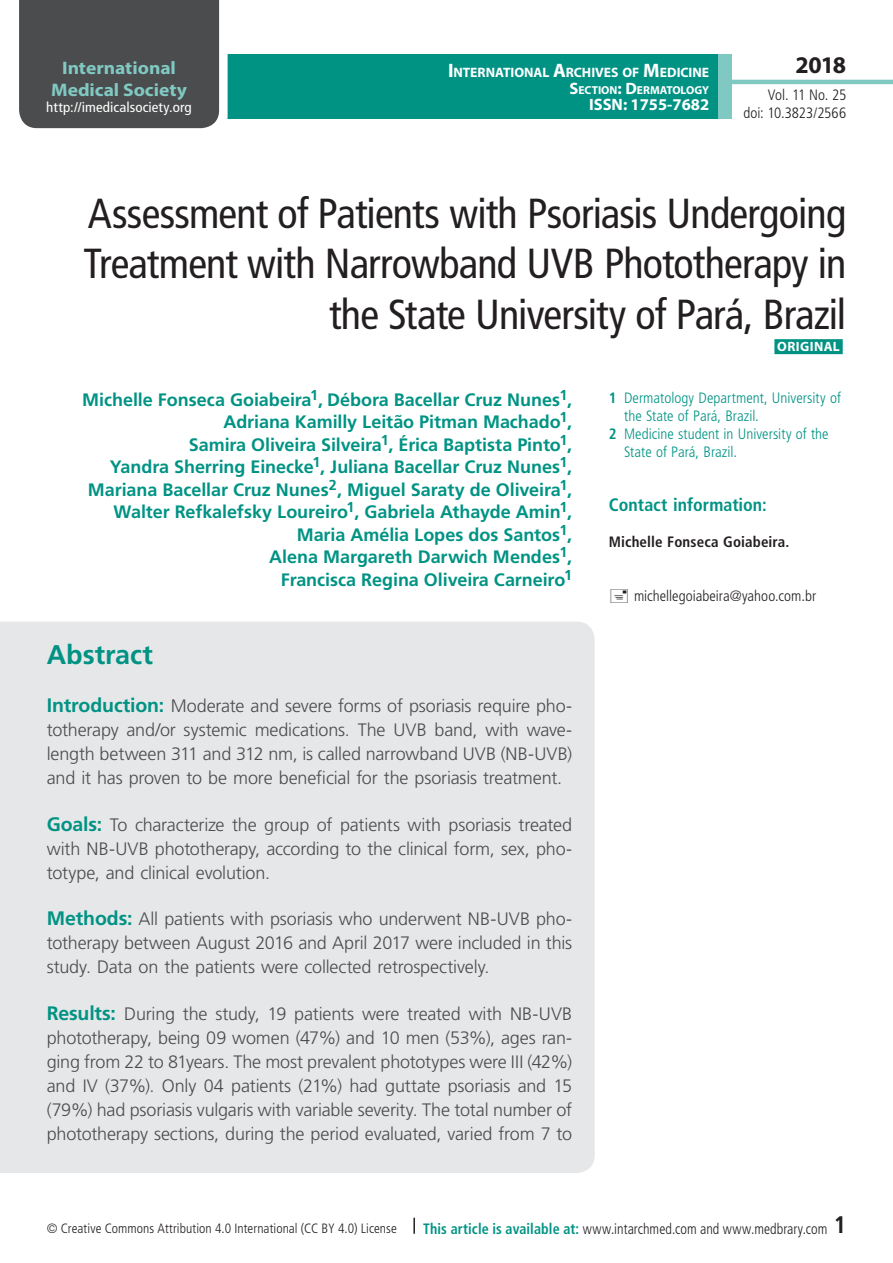
<style>
.page{position:relative;width:893px;height:1263px;background:#fff}
.page>*{position:absolute;margin:0;border:0;box-sizing:border-box;transform-origin:0 0}
.t1{font:condensed 42px/50.4px "Frutiger LT Std";letter-spacing:-.02em;color:#231f20;text-align:right}
.t2{font:700 27px "Frutiger LT Std";letter-spacing:-.005em;color:#009384}
.t3{font:700 24px "Myriad Pro";color:#231f20}
.t4{font:700 condensed 24px "Frutiger LT Std";color:#231f20}
.t5{font:700 18.15px/21.8px "Myriad Pro";color:#80c9c2;text-align:center;scale:1.07 1}
.t6{font:300 18px/24px "Frutiger LT Std";letter-spacing:-.01em;color:#4b4c4d;text-align:justify}
.t7{font:700 18px/22.5px "Frutiger LT Std";letter-spacing:-.005em;color:#009384;text-align:right}
.t8{font:700 condensed 18px "Frutiger LT Std";color:#009384}
.t9{font:700 16.5px "Myriad Pro";color:#fff}
.t10{font:300 condensed 15px "Frutiger LT Std";color:#009384}
.t11{font:300 condensed 15px "Frutiger LT Std";color:#231f20;scale:.94 1}
.t12{font:300 condensed 15px/18px "Frutiger LT Std";color:#231f20;text-align:right}
.t13{font:700 condensed 15px "Frutiger LT Std";letter-spacing:.005em;color:#231f20}
.t14{font:condensed 13.95px "Frutiger LT Std";letter-spacing:.005em;color:#fff;scale:1.07 1}
.t15{font:700 13.65px "Myriad Pro";letter-spacing:-.005em;color:#fff}
.t16{font:300 condensed 13.5px "Frutiger LT Std";letter-spacing:.005em;color:#231f20}
.t17{font:700 13.5px "Myriad Pro";letter-spacing:.03em;color:#fff}
.t18{font:700 11.55px "Myriad Pro";color:#fff}
.s1{font-size:19.5px}
.s2{font-size:16.5px}
.s3{font-weight:700}
.s4{font-weight:700;font-size:19.5px;color:#009384}
.s5{font-weight:700;color:#009384}
</style>
<div class="page">
<div style="left:23px;top:54px;width:762px;height:65px;background:#009384"></div>
<div style="left:19px;top:0;width:209px;height:129px;background:#4b4c4d"></div>
<div style="left:732px;top:36px;width:161px;height:94px;background:#fff"></div>
<hr style="left:730px;top:80px;width:163px;height:4px;background:#80c9c2">
<div style="left:718px;top:54px;width:14px;height:65px;background:#80c9c2"></div>
<svg style="left:413px;top:1218px;width:2px;height:16px"></svg>
<div style="left:0;top:622px;width:595px;height:551px;background:#e6e7e9"></div>
<div style="left:774px;top:339px;width:69px;height:15px;background:#009384"></div>
<p class="t5" style="left:51px;top:56px;width:129px">International<br>Medical Society</p>
<p class="t14" style="left:46px;top:99px;width:137px">http://imedicalsociety.org</p>
<p class="t15" style="left:448px;top:64px;width:263px"><span class="s1">I</span>NTERNATIONAL <span class="s1">A</span>RCHIVES OF <span class="s1">M</span>EDICINE</p>
<p class="t18" style="left:570px;top:82px;width:141px"><span class="s2">S</span>ECTION<span class="s2">:</span> <span class="s2">D</span>ERMATOLOGY</p>
<p class="t9" style="left:589px;top:94px;width:122px">ISSN: 1755-7682</p>
<h3 class="t3" style="left:795px;top:49px;width:52px">2018</h3>
<p class="t12" style="left:743px;top:86px;width:104px">Vol. 11 No. 25<br>doi: 10.3823/2566</p>
<h1 class="t1" style="left:83px;top:188px;width:764px">Assessment of Patients with Psoriasis Undergoing<br>Treatment with Narrowband UVB Phototherapy in the State University of Pará, Brazil</h1>
<p class="t17" style="left:777px;top:338px;width:64px">ORIGINAL</p>
<p class="t7" style="left:82px;top:388px;width:491px">Michelle Fonseca Goiabeira<sup>1</sup>, Débora Bacellar Cruz Nunes<sup>1</sup>, Adriana Kamilly Leitão Pitman Machado<sup>1</sup>,<br>Samira Oliveira Silveira<sup>1</sup>, Érica Baptista Pinto<sup>1</sup>,<br>Yandra Sherring Einecke<sup>1</sup>, Juliana Bacellar Cruz Nunes<sup>1</sup>, Mariana Bacellar Cruz Nunes<sup>2</sup>, Miguel Saraty de Oliveira<sup>1</sup>, Walter Refkalefsky Loureiro<sup>1</sup>, Gabriela Athayde Amin<sup>1</sup>, Maria Amélia Lopes dos Santos<sup>1</sup>,<br>Alena Margareth Darwich Mendes<sup>1</sup>,<br>Francisca Regina Oliveira Carneiro<sup>1</sup></p>
<p class="t10" style="left:609px;top:390px;width:234px"><span class="s3">1</span> Dermatology Department, University of</p>
<p class="t10" style="left:624px;top:408px;width:136px">the State of Pará, Brazil.</p>
<p class="t10" style="left:609px;top:426px;width:221px"><span class="s3">2</span> Medicine student in University of the</p>
<p class="t10" style="left:624px;top:444px;width:114px">State of Pará, Brazil.</p>
<p class="t8" style="left:609px;top:494px;width:159px">Contact information:</p>
<p class="t13" style="left:609px;top:533px;width:182px">Michelle Fonseca Goiabeira.</p>
<p class="t12" style="left:634px;top:587px;width:184px">michellegoiabeira@yahoo.com.br</p>
<h2 class="t2" style="left:47px;top:639px;width:108px">Abstract</h2>
<p class="t6" style="left:47px;top:694px;width:527px"><span class="s4">Introduction:</span> Moderate and severe forms of psoriasis require pho&shy;totherapy and/or systemic medications. The UVB band, with wave&shy;length between 311 and 312 nm, is called narrowband UVB (NB-UVB) and it has proven to be more beneficial for the psoriasis treatment.</p>
<p class="t6" style="left:47px;top:813px;width:527px"><span class="s4">Goals:</span> To characterize the group of patients with psoriasis treated with NB-UVB phototherapy, according to the clinical form, sex, pho&shy;totype, and clinical evolution.</p>
<p class="t6" style="left:47px;top:907px;width:527px"><span class="s4">Methods:</span> All patients with psoriasis who underwent NB-UVB pho&shy;totherapy between August 2016 and April 2017 were included in this study. Data on the patients were collected retrospectively.</p>
<p class="t6" style="left:47px;top:1002px;width:527px"><span class="s4">Results:</span> During the study, 19 patients were treated with NB-UVB phototherapy, being 09 women (47%) and 10 men (53%), ages ran&shy;ging from 22 to 81years. The most prevalent phototypes were III (42%) and IV (37%). Only 04 patients (21%) had guttate psoriasis and 15 (79%) had psoriasis vulgaris with variable severity. The total number of phototherapy sections, during the period evaluated, varied from 7 to</p>
<p class="t16" style="left:47px;top:1220px;width:352px">© Creative Commons Attribution 4.0 International (CC BY 4.0) License</p>
<p class="t11" style="left:423px;top:1220px;width:432px"><span class="s5">This article is available at:</span> www.intarchmed.com and www.medbrary.com</p>
<h3 class="t4" style="left:834px;top:1210px;width:14px">1</h3>
</div>
